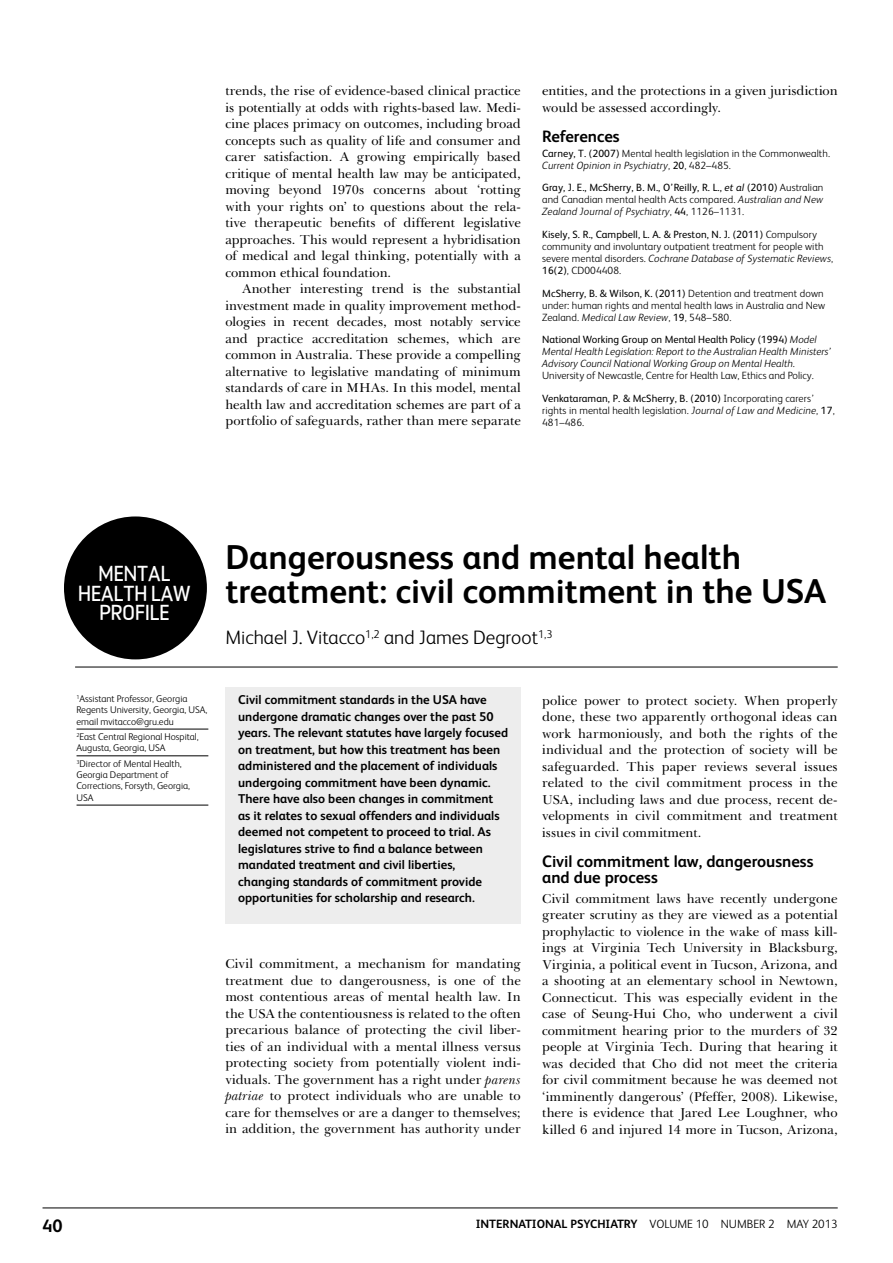
<style>
.page{position:relative;width:893px;height:1263px;background:#fff}
.page>*{position:absolute;margin:0;border:0;box-sizing:border-box;transform-origin:0 0}
.t1{font:700 34.5px/34.5px "FS Albert";color:#000}
.t2{font:24.3px/19.5px "FS Dillonv 1.01";color:#fff;text-align:center}
.t3{font:300 19.5px "FS Albert";color:#000}
.t4{font:700 18px "FS Albert";color:#000}
.t5{font:700 16.5px/16.5px "FS Albert";color:#000}
.t6{font:13.2px/16.5px "Baskerville BT";color:#000;text-align:justify}
.t7{font:700 12.75px/16.5px "FS Albert";color:#000}
.t8{font:700 12px "FS Albert";color:#000}
.t9{font:300 10.5px/12px "FS Albert";letter-spacing:.01em;color:#000}
.t10{font:italic 300 10.5px/12px "FS Albert";color:#000}
.t11{font:300 9.75px/11.2px "FS Albert";color:#000}
.s1{font-weight:400}
.s2{font-style:italic}
.s3{font-weight:400;font-style:italic}
.s4{font-weight:400;font-style:normal}
.s5{font-style:normal}
.s6{font-weight:300}
</style>
<div class="page">
<hr style="left:43px;top:1208px;width:795px;height:1px;background:#000">
<div style="left:225px;top:687px;width:296px;height:237px;background:#ededed"></div>
<hr style="left:77px;top:729px;width:131px;height:1px;background:#000">
<hr style="left:77px;top:755px;width:131px;height:1px;background:#000">
<hr style="left:77px;top:805px;width:131px;height:1px;background:#000">
<hr style="left:75px;top:667px;width:763px;height:1px;background:#000">
<div style="left:64px;top:516px;width:143px;height:143px;background:#000;border-radius:50%"></div>
<p class="t6" style="left:225px;top:83px;width:297px">trends, the rise of evidence-based clinical practice is potentially at odds with rights-based law. Medi&shy;cine places primacy on outcomes, including broad concepts such as quality of life and consumer and carer satisfaction. A growing empirically based critique of mental health law may be anticipated, moving beyond 1970s concerns about ‘rotting with your rights on’ to questions about the rela&shy;tive therapeutic benefits of different legislative approaches. This would represent a hybridisation of medical and legal thinking, potentially with a common ethical foundation.</p>
<p class="t6" style="left:225px;top:281px;width:297px;text-indent:17px">Another interesting trend is the substantial investment made in quality improvement method&shy;ologies in recent decades, most notably service and practice accreditation schemes, which are common in Australia. These provide a compelling alternative to legislative mandating of minimum standards of care in MHAs. In this model, mental health law and accreditation schemes are part of a portfolio of safeguards, rather than mere separate</p>
<p class="t6" style="left:542px;top:83px;width:297px">entities, and the protections in a given jurisdiction would be assessed accordingly.</p>
<p class="t5" style="left:542px;top:127px;width:79px">References</p>
<p class="t9" style="left:542px;top:147px;width:289px"><span class="s1">Carney, T. (2007)</span> Mental health legislation in the Commonwealth.<br><span class="s2">Current Opinion in Psychiatry</span>, <span class="s1">20</span>, 482–485.</p>
<p class="t9" style="left:542px;top:181px;width:283px;text-align:justify"><span class="s1">Gray, J. E., McSherry, B. M., O’Reilly, R. L.,</span> <span class="s3">et al</span> <span class="s1">(2010)</span> Australian and Canadian mental health Acts compared. <span class="s2">Australian and New Zealand Journal of Psychiatry</span>, <span class="s1">44</span>, 1126–1131.</p>
<p class="t9" style="left:542px;top:228px;width:292px"><span class="s1">Kisely, S. R., Campbell, L. A. &amp; Preston, N. J. (2011)</span> Compulsory community and involuntary outpatient treatment for people with severe mental disorders. <span class="s2">Cochrane Database of Systematic Reviews</span>, <span class="s1">16(2)</span>, CD004408.</p>
<p class="t9" style="left:542px;top:287px;width:284px"><span class="s1">McSherry, B. &amp; Wilson, K. (2011)</span> Detention and treatment down under: human rights and mental health laws in Australia and New<br>Zealand. <span class="s2">Medical Law Review</span>, <span class="s1">19</span>, 548–580.</p>
<p class="t10" style="left:542px;top:333px;width:291px"><span class="s4">National Working Group on Mental Health Policy (1994)</span> Model Mental Health Legislation: Report to the Australian Health Ministers’ Advisory Council National Working Group on Mental Health<span class="s5">.<br>University of Newcastle, Centre for Health Law, Ethics and Policy.</span></p>
<p class="t9" style="left:542px;top:392px;width:294px"><span class="s1">Venkataraman, P. &amp; McSherry, B. (2010)</span> Incorporating carers’ rights in mental health legislation. <span class="s2">Journal of Law and Medicine</span>, <span class="s1">17</span>,<br>481–486.</p>
<h2 class="t2" style="left:78px;top:562px;width:114px">MENTAL<br>HEALTH LAW<br>PROFILE</h2>
<h1 class="t1" style="left:225px;top:538px;width:581px">Dangerousness and mental health treatment: civil commitment in the USA</h1>
<h3 class="t3" style="left:225px;top:625px;width:329px">Michael J. Vitacco<sup>1,2</sup> and James Degroot<sup>1,3</sup></h3>
<p class="t11" style="left:77px;top:693px;width:132px"><sup>1</sup>Assistant Professor, Georgia<br>Regents University, Georgia, USA, email mvitacco@gru.edu</p>
<p class="t11" style="left:77px;top:731px;width:124px"><sup>2</sup>East Central Regional Hospital,<br>Augusta, Georgia, USA</p>
<p class="t11" style="left:77px;top:757px;width:115px"><sup>3</sup>Director of Mental Health,<br>Georgia Department of<br>Corrections, Forsyth, Georgia,<br>USA</p>
<p class="t7" style="left:238px;top:691px;width:272px">Civil commitment standards in the USA have undergone dramatic changes over the past 50 years. The relevant statutes have largely focused on treatment, but how this treatment has been administered and the placement of individuals undergoing commitment have been dynamic.<br>There have also been changes in commitment as it relates to sexual offenders and individuals deemed not competent to proceed to trial. As legislatures strive to find a balance between mandated treatment and civil liberties, changing standards of commitment provide opportunities for scholarship and research.</p>
<p class="t6" style="left:225px;top:956px;width:297px">Civil commitment, a mechanism for mandating treatment due to dangerousness, is one of the most contentious areas of mental health law. In the USA the contentiousness is related to the often precarious balance of protecting the civil liber&shy;ties of an individual with a mental illness versus protecting society from potentially violent indi&shy;viduals. The government has a right under <span class="s2">parens patriae</span> to protect individuals who are unable to care for themselves or are a danger to themselves; in addition, the government has authority under</p>
<p class="t6" style="left:542px;top:692px;width:297px">police power to protect society. When properly done, these two apparently orthogonal ideas can work harmoniously, and both the rights of the individual and the protection of society will be safeguarded. This paper reviews several issues related to the civil commitment process in the USA, including laws and due process, recent de&shy;velopments in civil commitment and treatment issues in civil commitment.</p>
<p class="t5" style="left:542px;top:852px;width:273px">Civil commitment law, dangerousness and due process</p>
<p class="t6" style="left:542px;top:890px;width:297px">Civil commitment laws have recently undergone greater scrutiny as they are viewed as a potential prophylactic to violence in the wake of mass kill&shy;ings at Virginia Tech University in Blacksburg, Virginia, a political event in Tucson, Arizona, and a shooting at an elementary school in Newtown, Connecticut. This was especially evident in the case of Seung-Hui Cho, who underwent a civil commitment hearing prior to the murders of 32 people at Virginia Tech. During that hearing it was decided that Cho did not meet the criteria for civil commitment because he was deemed not ‘imminently dangerous’ (Pfeffer, 2008). Likewise, there is evidence that Jared Lee Loughner, who killed 6 and injured 14 more in Tucson, Arizona,</p>
<h3 class="t4" style="left:43px;top:1214px;width:22px">40</h3>
<p class="t8" style="left:476px;top:1215px;width:364px">International Psychiatry <span class="s6">Volume 10 Number 2 May 2013</span></p>
</div>
